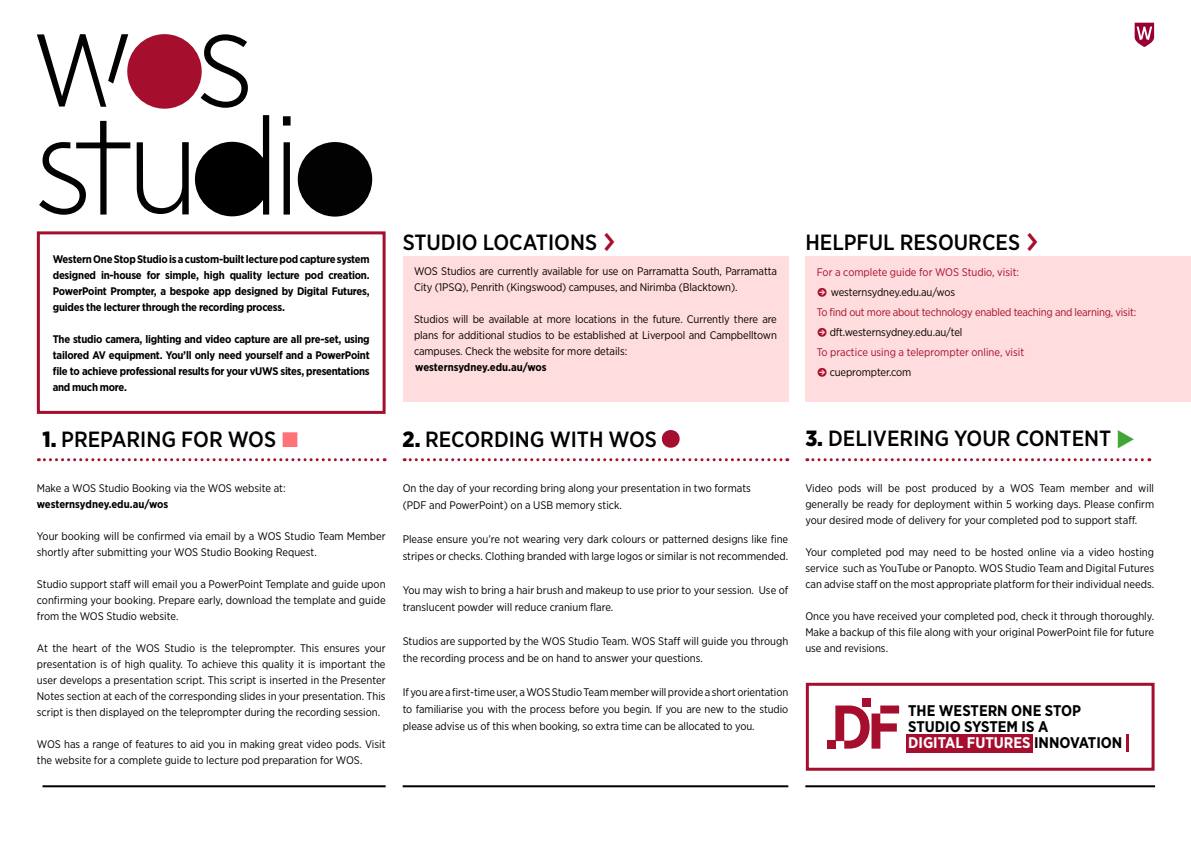
<style>
.page{position:relative;width:1191px;height:842px;background:#fff}
.page>*{position:absolute;margin:0;border:0;box-sizing:border-box;transform-origin:0 0}
.t1{font:500 22px "Gotham Narrow";color:#000}
.t2{font:700 15.4px/16px "Gotham Narrow";color:#000}
.t3{font:11px/16px "Gotham Narrow";color:#000}
.t4{font:700 11px/16px "Gotham Narrow";letter-spacing:-.02em;color:#000;text-align:justify}
.t5{font:11px/20px "Gotham Narrow";letter-spacing:-.015em;color:#a50f2d}
.t6{font:700 11px "Gotham Narrow";color:#000}
.s1{font-family:"Chronicle Text G1";font-weight:400;font-size:23px;color:#a50f2d}
.s2{font-family:"Chronicle Text G1";font-size:12px}
.s3{color:#000}
.s4{font-family:"Chronicle Text G1";font-size:12px;color:#a50f2d}
.s5{font-weight:900}
.s6{font-family:"Chronicle Text G1";font-weight:400;font-size:24px;color:#ff7276}
.s7{color:#3fa535}
.s8{color:#fff}
</style>
<div class="page">
<svg style="left:1134px;top:23px;width:20px;height:24px"></svg>
<hr style="left:805px;top:785px;width:350px;height:2px;background:#000">
<svg style="left:807px;top:458px;width:342px;height:3px"></svg>
<hr style="left:43px;top:785px;width:343px;height:2px;background:#000">
<svg style="left:38px;top:458px;width:347px;height:3px"></svg>
<hr style="left:403px;top:785px;width:385px;height:2px;background:#000">
<svg style="left:404px;top:458px;width:384px;height:3px"></svg>
<div style="left:403px;top:256px;width:385px;height:145px;background:#ffdcdd"></div>
<div style="left:805px;top:256px;width:386px;height:145px;background:#ffdcdd"></div>
<div style="left:806px;top:683px;width:348px;height:88px;border:3px solid #a50f2d"></div>
<div style="left:37px;top:231px;width:348px;height:183px;border:3px solid #a50f2d"></div>
<div style="left:906px;top:734px;width:126px;height:18px;background:#a50f2d"></div>
<hr style="left:1125px;top:734px;width:3px;height:18px;background:#a50f2d">
<svg style="left:835px;top:705px;width:64px;height:44px"></svg>
<div style="left:827px;top:741px;width:8px;height:8px;background:#a50f2d"></div>
<div style="left:862px;top:698px;width:8px;height:8px;background:#a50f2d"></div>
<svg style="left:37px;top:34px;width:91px;height:73px"></svg>
<svg style="left:201px;top:34px;width:47px;height:74px"></svg>
<div style="left:127px;top:34px;width:75px;height:75px;background:#a50f2d;border-radius:50%"></div>
<svg style="left:39px;top:121px;width:91px;height:94px"></svg>
<svg style="left:137px;top:142px;width:52px;height:72px"></svg>
<svg style="left:283px;top:116px;width:7px;height:99px"></svg>
<div style="left:298px;top:142px;width:74px;height:75px;background:#020203;border-radius:50%"></div>
<svg style="left:195px;top:115px;width:74px;height:101px"></svg>
<div style="left:662px;top:430px;width:17px;height:18px;background:#a50f2d;border-radius:9px"></div>
<p class="t4" style="left:53px;top:251px;width:318px">Western One Stop Studio is a custom-built lecture pod capture system designed in-house for simple, high quality lecture pod creation.<br>PowerPoint Prompter, a bespoke app designed by Digital Futures, guides the lecturer through the recording process.</p>
<p class="t4" style="left:53px;top:331px;width:318px">The studio camera, lighting and video capture are all pre-set, using tailored AV equipment. You’ll only need yourself and a PowerPoint file to achieve professional results for your vUWS sites, presentations and much more.</p>
<h1 class="t1" style="left:403px;top:228px;width:215px">STUDIO LOCATIONS <span class="s1">•</span></h1>
<h1 class="t1" style="left:805px;top:228px;width:235px">HELPFUL RESOURCES <span class="s1">•</span></h1>
<p class="t3" style="left:414px;top:263px;width:364px">WOS Studios are currently available for use on Parramatta South, Parramatta<br>City (1PSQ), Penrith (Kingswood) campuses, and Nirimba (Blacktown).</p>
<p class="t3" style="left:414px;top:311px;width:364px;text-align:justify">Studios will be available at more locations in the future. Currently there are plans for additional studios to be established at Liverpool and Campbelltown campuses. Check the website for more details:</p>
<p class="t6" style="left:415px;top:360px;width:133px">westernsydney.edu.au/wos</p>
<p class="t5" style="left:816px;top:262px;width:204px">For a complete guide for WOS Studio, visit:</p>
<p class="t5" style="left:816px;top:282px;width:321px"><span class="s2">•</span> <span class="s3">westernsydney.edu.au/wos<br></span>To find out more about technology enabled teaching and learning, visit:</p>
<p class="t5" style="left:816px;top:322px;width:209px"><span class="s2">•</span> <span class="s3">dft.westernsydney.edu.au/tel<br></span>To practice using a teleprompter online, visit</p>
<p class="t3" style="left:816px;top:364px;width:96px"><span class="s4">•</span> cueprompter.com</p>
<h1 class="t1" style="left:43px;top:425px;width:258px"><span class="s5">1.</span> PREPARING FOR WOS <span class="s6">•</span></h1>
<h1 class="t1" style="left:403px;top:425px;width:256px"><span class="s5">2.</span> RECORDING WITH WOS</h1>
<h1 class="t1" style="left:805px;top:424px;width:332px"><span class="s5">3.</span> DELIVERING YOUR CONTENT <span class="s7">◆</span></h1>
<p class="t3" style="left:37px;top:480px;width:250px">Make a WOS Studio Booking via the WOS website at:</p>
<p class="t6" style="left:37px;top:497px;width:133px">westernsydney.edu.au/wos</p>
<p class="t3" style="left:37px;top:528px;width:350px">Your booking will be confirmed via email by a WOS Studio Team Member shortly after submitting your WOS Studio Booking Request.</p>
<p class="t3" style="left:37px;top:576px;width:350px;text-align:justify">Studio support staff will email you a PowerPoint Template and guide upon confirming your booking. Prepare early, download the template and guide from the WOS Studio website.</p>
<p class="t3" style="left:37px;top:640px;width:350px;text-align:justify">At the heart of the WOS Studio is the teleprompter. This ensures your presentation is of high quality. To achieve this quality it is important the user develops a presentation script. This script is inserted in the Presenter Notes section at each of the corresponding slides in your presentation. This script is then displayed on the teleprompter during the recording session.</p>
<p class="t3" style="left:37px;top:736px;width:350px">WOS has a range of features to aid you in making great video pods. Visit the website for a complete guide to lecture pod preparation for WOS.</p>
<p class="t3" style="left:403px;top:479px;width:350px;line-height:17px">On the day of your recording bring along your presentation in two formats (PDF and PowerPoint) on a USB memory stick.</p>
<p class="t3" style="left:403px;top:530px;width:387px;line-height:17px">Please ensure you’re not wearing very dark colours or patterned designs like fine stripes or checks. Clothing branded with large logos or similar is not recommended.</p>
<p class="t3" style="left:403px;top:581px;width:387px;line-height:17px">You may wish to bring a hair brush and makeup to use prior to your session. Use of translucent powder will reduce cranium flare.</p>
<p class="t3" style="left:403px;top:632px;width:387px;line-height:17px">Studios are supported by the WOS Studio Team. WOS Staff will guide you through the recording process and be on hand to answer your questions.</p>
<p class="t3" style="left:403px;top:683px;width:387px;line-height:17px;text-align:justify">If you are a first-time user, a WOS Studio Team member will provide a short orientation to familiarise you with the process before you begin. If you are new to the studio please advise us of this when booking, so extra time can be allocated to you.</p>
<p class="t3" style="left:805px;top:480px;width:350px;text-align:justify">Video pods will be post produced by a WOS Team member and will generally be ready for deployment within 5 working days. Please confirm your desired mode of delivery for your completed pod to support staff.</p>
<p class="t3" style="left:805px;top:544px;width:350px;text-align:justify">Your completed pod may need to be hosted online via a video hosting service such as YouTube or Panopto. WOS Studio Team and Digital Futures can advise staff on the most appropriate platform for their individual needs.</p>
<p class="t3" style="left:805px;top:608px;width:350px;text-align:justify">Once you have received your completed pod, check it through thoroughly.<br>Make a backup of this file along with your original PowerPoint file for future use and revisions.</p>
<h2 class="t2" style="left:908px;top:703px;width:216px">THE WESTERN ONE STOP<br>STUDIO SYSTEM IS A<br><span class="s8">DIGITAL FUTURES</span> INNOVATION</h2>
</div>
